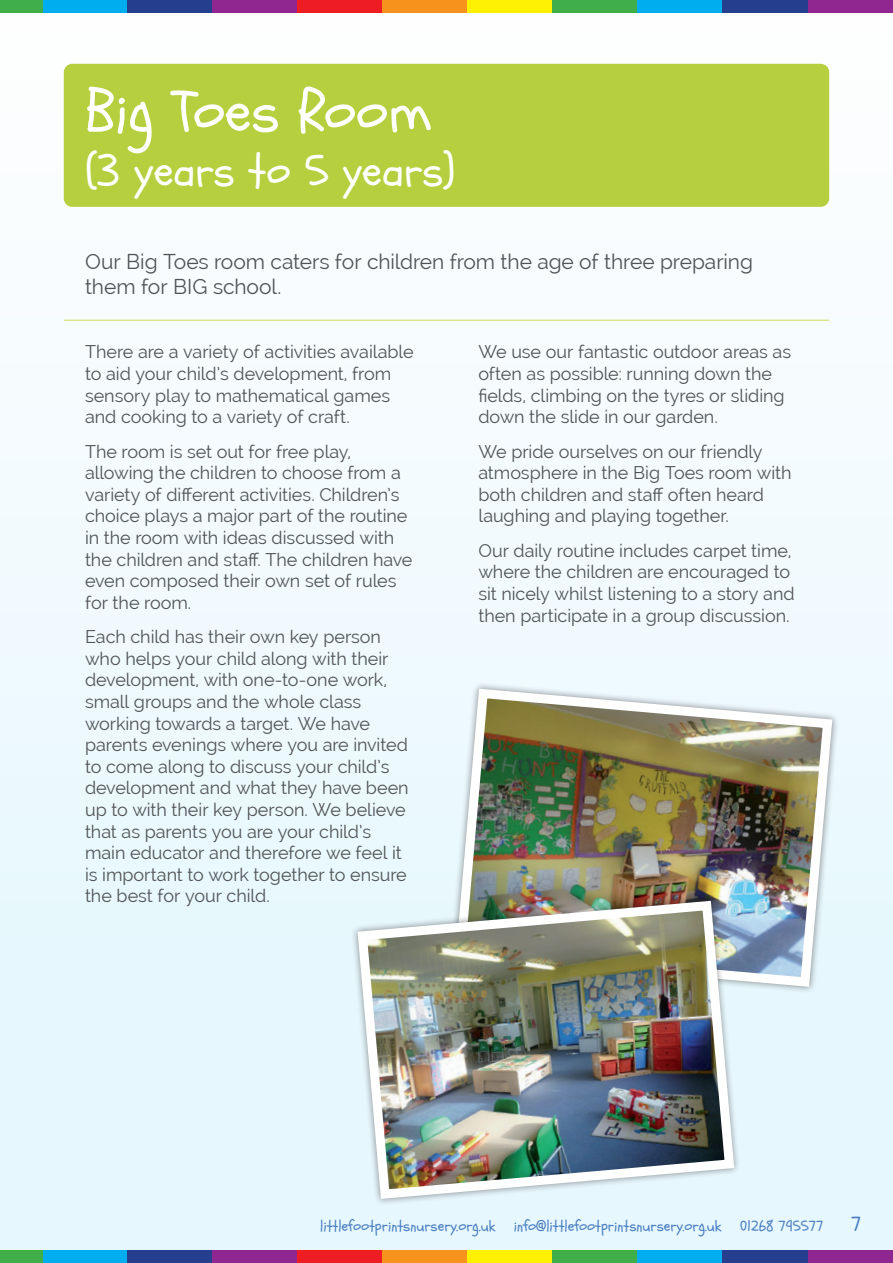
<style>
.page{position:relative;width:893px;height:1263px;background:#f1fafe}
.page>*{position:absolute;margin:0;border:0;box-sizing:border-box;transform-origin:0 0}
.t1{font:60px "Schoolbell";color:#fff}
.t2{font:45px "Schoolbell";color:#fff}
.t3{font:21px/25.2px "Raleway";letter-spacing:-.005em;color:#515456}
.t4{font:21px "Schoolbell";color:#4a7ec0}
.t5{font:18px/21.6px "Raleway";letter-spacing:-.005em;color:#515456}
.t6{font:15px "Schoolbell";color:#4a7ec0}
</style>
<div class="page">
<div style="left:43px;top:0;width:85px;height:13px;background:#00aeef"></div>
<div style="left:43px;top:1250px;width:85px;height:13px;background:#00aeef"></div>
<div style="left:128px;top:0;width:85px;height:13px;background:#253f8e"></div>
<div style="left:128px;top:1250px;width:85px;height:13px;background:#253f8e"></div>
<div style="left:213px;top:0;width:85px;height:13px;background:#90268f"></div>
<div style="left:213px;top:1250px;width:85px;height:13px;background:#90268f"></div>
<div style="left:298px;top:0;width:85px;height:13px;background:#ee1d23"></div>
<div style="left:298px;top:1250px;width:85px;height:13px;background:#ee1d23"></div>
<div style="left:383px;top:0;width:85px;height:13px;background:#f7931d"></div>
<div style="left:383px;top:1250px;width:85px;height:13px;background:#f7931d"></div>
<div style="left:468px;top:0;width:85px;height:13px;background:#fff101"></div>
<div style="left:468px;top:1250px;width:85px;height:13px;background:#fff101"></div>
<div style="left:553px;top:0;width:85px;height:13px;background:#40ae49"></div>
<div style="left:553px;top:1250px;width:85px;height:13px;background:#40ae49"></div>
<div style="left:638px;top:0;width:85px;height:13px;background:#00aeef"></div>
<div style="left:638px;top:1250px;width:85px;height:13px;background:#00aeef"></div>
<div style="left:723px;top:0;width:85px;height:13px;background:#253f8e"></div>
<div style="left:723px;top:1250px;width:85px;height:13px;background:#253f8e"></div>
<div style="left:808px;top:0;width:85px;height:13px;background:#90268f"></div>
<div style="left:808px;top:1250px;width:85px;height:13px;background:#90268f"></div>
<div style="left:0;top:0;width:43px;height:13px;background:#40ae49"></div>
<div style="left:0;top:1250px;width:43px;height:13px;background:#40ae49"></div>
<div style="left:64px;top:64px;width:765px;height:143px;background:#b6cf3e;border-radius:9px"></div>
<hr style="left:64px;top:320px;width:765px;height:1px;background:#ccdd5e">
<img style="left:454px;top:684px;width:383px;height:308px">
<img style="left:353px;top:896px;width:386px;height:308px">
<p class="t1" style="left:85px;top:72px;width:348px">Big Toes Room</p>
<p class="t2" style="left:85px;top:141px;width:372px">(3 years to 5 years)</p>
<p class="t3" style="left:85px;top:249px;width:669px">Our Big Toes room caters for children from the age of three preparing them for BIG school.</p>
<p class="t5" style="left:85px;top:341px;width:330px">There are a variety of activities available to aid your child’s development, from sensory play to mathematical games and cooking to a variety of craft.</p>
<p class="t5" style="left:85px;top:440px;width:329px">The room is set out for free play, allowing the children to choose from a variety of different activities. Children’s choice plays a major part of the routine in the room with ideas discussed with the children and staff. The children have even composed their own set of rules for the room.</p>
<p class="t5" style="left:85px;top:626px;width:325px">Each child has their own key person who helps your child along with their development, with one-to-one work, small groups and the whole class working towards a target. We have parents evenings where you are invited to come along to discuss your child’s development and what they have been up to with their key person. We believe that as parents you are your child’s main educator and therefore we feel it is important to work together to ensure the best for your child.</p>
<p class="t5" style="left:478px;top:341px;width:314px">We use our fantastic outdoor areas as often as possible: running down the fields, climbing on the tyres or sliding down the slide in our garden.</p>
<p class="t5" style="left:478px;top:440px;width:315px">We pride ourselves on our friendly atmosphere in the Big Toes room with both children and staff often heard laughing and playing together.</p>
<p class="t5" style="left:478px;top:540px;width:318px">Our daily routine includes carpet time, where the children are encouraged to sit nicely whilst listening to a story and then participate in a group discussion.</p>
<p class="t6" style="left:320px;top:1216px;width:504px">littlefootprintsnursery.org.uk info@littlefootprintsnursery.org.uk 01268 795577</p>
<p class="t4" style="left:851px;top:1210px;width:12px">7</p>
</div>
